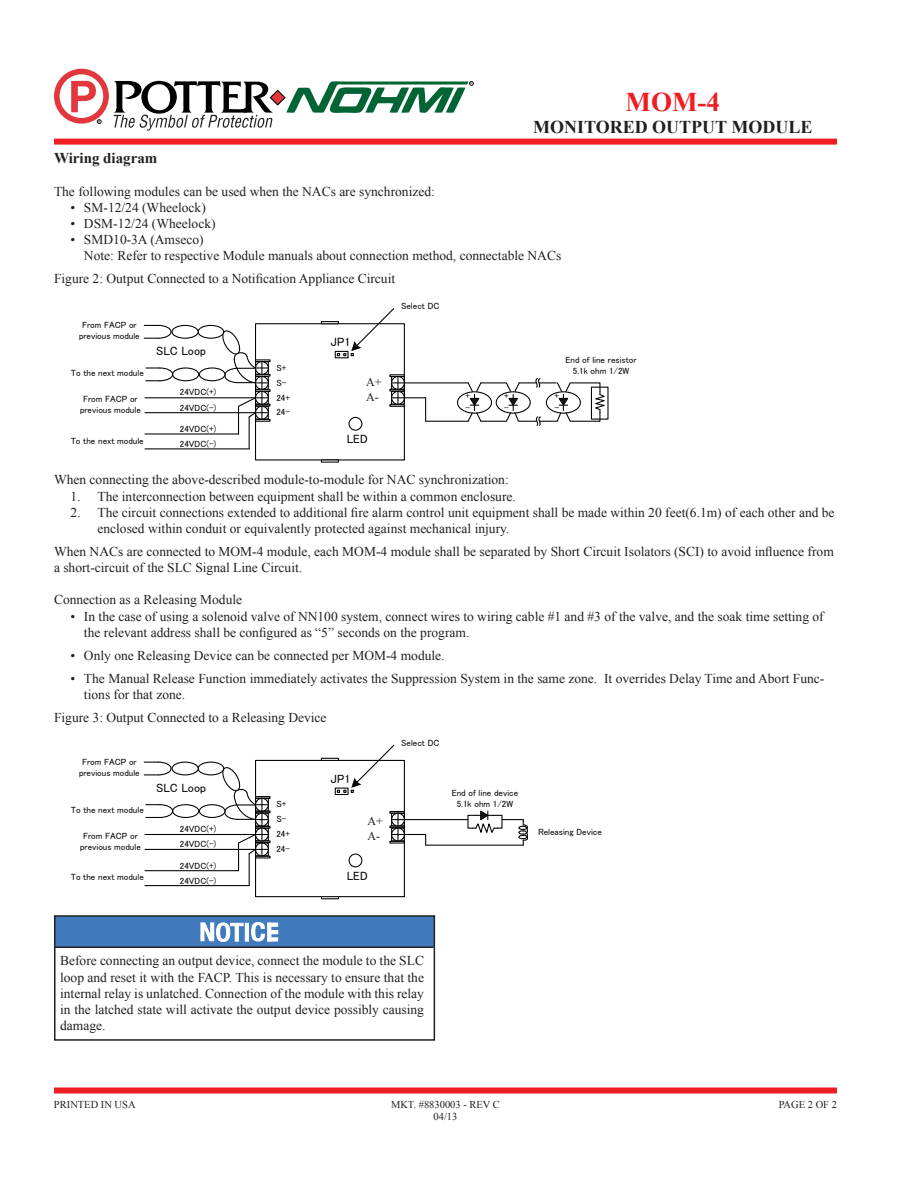
<style>
.page{position:relative;width:918px;height:1188px;background:#fff}
.page>*{position:absolute;margin:0;border:0;box-sizing:border-box;transform-origin:0 0}
.t1{font:700 27px "Times New Roman";color:#ee1d23}
.t2{font:700 18px "Times New Roman";color:#231f20}
.t3{font:700 15px "Times New Roman";color:#231f20}
.t4{font:13.5px/16.2px "Times New Roman";color:#231f20}
.t5{font:12px "MS P Gothic";color:#040503}
.t6{font:12px/14.4px "Times New Roman";color:#231f20}
.t7{font:10.5px/12.6px "Times New Roman";color:#231f20;text-align:center}
.t8{font:9px/14.9px "MS P Gothic";color:#040503}
</style>
<div class="page">
<div style="left:54px;top:1088px;width:783px;height:6px;background:#ee1d23"></div>
<div style="left:54px;top:139px;width:783px;height:6px;background:#ee1d23"></div>
<svg style="left:54px;top:69px;width:419px;height:62px"></svg>
<div style="left:55px;top:916px;width:379px;height:30px;background:#427abe"></div>
<svg style="left:251px;top:922px;width:14px;height:20px"></svg>
<div style="left:245px;top:923px;width:4px;height:19px;background:#fff;border:1px solid #fff"></div>
<svg style="left:200px;top:922px;width:44px;height:20px"></svg>
<svg style="left:271px;top:937px;width:7px;height:4px"></svg>
<svg style="left:267px;top:927px;width:4px;height:14px"></svg>
<svg style="left:267px;top:923px;width:11px;height:4px"></svg>
<div style="left:268px;top:930px;width:10px;height:4px;background:#fff;border:1px solid #fff"></div>
<div style="left:54px;top:915px;width:381px;height:126px;border:2px solid #231f20"></div>
<hr style="left:54px;top:946px;width:380px;height:2px;background:#231f20">
<div style="left:255px;top:323px;width:150px;height:138px;border:1px solid #040503"></div>
<div style="left:349px;top:417px;width:13px;height:14px;border:1px solid #040503;border-radius:50%"></div>
<div style="left:321px;top:459px;width:18px;height:4px;border:1px solid #040503"></div>
<svg style="left:457px;top:391px;width:35px;height:23px"></svg>
<svg style="left:321px;top:308px;width:74px;height:48px"></svg>
<div style="left:199px;top:367px;width:26px;height:14px;border:1px solid #040503;border-radius:50%"></div>
<div style="left:172px;top:367px;width:27px;height:14px;border:1px solid #040503;border-radius:50%"></div>
<svg style="left:146px;top:367px;width:28px;height:15px"></svg>
<div style="left:198px;top:325px;width:26px;height:14px;border:1px solid #040503;border-radius:50%"></div>
<div style="left:172px;top:325px;width:27px;height:14px;border:1px solid #040503;border-radius:50%"></div>
<svg style="left:144px;top:324px;width:28px;height:15px"></svg>
<hr style="left:145px;top:412px;width:111px;height:1px;background:#040503">
<hr style="left:145px;top:397px;width:111px;height:1px;background:#040503">
<hr style="left:145px;top:448px;width:104px;height:1px;background:#040503">
<hr style="left:145px;top:433px;width:94px;height:2px;background:#040503">
<hr style="left:249px;top:417px;width:1px;height:32px;background:#040503">
<svg style="left:221px;top:330px;width:50px;height:104px"></svg>
<hr style="left:404px;top:382px;width:64px;height:1px;background:#040503">
<svg style="left:467px;top:378px;width:142px;height:48px"></svg>
<hr style="left:426px;top:421px;width:42px;height:1px;background:#040503">
<svg style="left:390px;top:375px;width:36px;height:46px"></svg>
<div style="left:255px;top:760px;width:150px;height:137px;border:1px solid #040503"></div>
<div style="left:349px;top:854px;width:13px;height:13px;border:1px solid #040503;border-radius:50%"></div>
<div style="left:321px;top:896px;width:18px;height:3px;border:1px solid #040503"></div>
<div style="left:335px;top:788px;width:14px;height:7px;border:1px solid #040503"></div>
<svg style="left:321px;top:744px;width:74px;height:49px"></svg>
<div style="left:389px;top:811px;width:16px;height:3px;border:1px solid #040503"></div>
<div style="left:199px;top:804px;width:26px;height:14px;border:1px solid #040503;border-radius:50%"></div>
<div style="left:172px;top:804px;width:27px;height:14px;border:1px solid #040503;border-radius:50%"></div>
<svg style="left:146px;top:804px;width:28px;height:14px"></svg>
<div style="left:198px;top:762px;width:26px;height:13px;border:1px solid #040503;border-radius:50%"></div>
<div style="left:172px;top:762px;width:27px;height:13px;border:1px solid #040503;border-radius:50%"></div>
<svg style="left:144px;top:761px;width:28px;height:15px"></svg>
<hr style="left:145px;top:849px;width:111px;height:1px;background:#040503">
<hr style="left:145px;top:834px;width:111px;height:1px;background:#040503">
<hr style="left:145px;top:885px;width:104px;height:1px;background:#040503">
<hr style="left:145px;top:870px;width:94px;height:1px;background:#040503">
<hr style="left:249px;top:854px;width:1px;height:32px;background:#040503">
<svg style="left:221px;top:766px;width:50px;height:105px"></svg>
<hr style="left:426px;top:845px;width:97px;height:1px;background:#040503">
<svg style="left:390px;top:812px;width:36px;height:33px"></svg>
<hr style="left:404px;top:819px;width:64px;height:1px;background:#040503">
<svg style="left:467px;top:810px;width:62px;height:36px"></svg>
<h1 class="t1" style="left:626px;top:83px;width:96px">MOM-4</h1>
<h2 class="t2" style="left:533px;top:114px;width:281px">MONITORED OUTPUT MODULE</h2>
<p class="t3" style="left:54px;top:148px;width:105px">WIRING DIAGRAM</p>
<p class="t4" style="left:54px;top:183px;width:382px">The following modules can be used when the NACs are synchronized:</p>
<p class="t4" style="left:70px;top:199px;width:137px">• SM-12/24 (Wheelock)</p>
<p class="t4" style="left:70px;top:215px;width:147px">• DSM-12/24 (Wheelock)</p>
<p class="t4" style="left:84px;top:231px;width:479px;text-indent:-14px">• SMD10-3A (Amseco)<br>Note: Refer to respective Module manuals about connection method, connectable NACs</p>
<p class="t4" style="left:54px;top:270px;width:343px">Figure 2: Output Connected to a Notification Appliance Circuit</p>
<p class="t8" style="left:79px;top:320px;width:62px;line-height:10.8px;text-align:center">From FACP or previous module</p>
<p class="t8" style="left:71px;top:366px;width:75px">To the next module</p>
<p class="t8" style="left:80px;top:394px;width:62px;line-height:10.8px;text-align:center">From FACP or previous module</p>
<p class="t8" style="left:71px;top:433px;width:75px">To the next module</p>
<p class="t5" style="left:156px;top:345px;width:51px">SLC Loop</p>
<p class="t8" style="left:180px;top:384px;width:38px;line-height:15.3px">24VDC(+)<br>24VDC(-)</p>
<p class="t8" style="left:180px;top:422px;width:38px">24VDC(+)<br>24VDC(-)</p>
<p class="t5" style="left:331px;top:336px;width:21px">JP1</p>
<p class="t8" style="left:276px;top:360px;width:11px">S+<br>S-</p>
<p class="t6" style="left:366px;top:375px;width:17px">A+<br>A-</p>
<p class="t8" style="left:362px;top:375px;width:23px">OUT+</p>
<p class="t8" style="left:276px;top:390px;width:15px">24+<br>24-</p>
<p class="t8" style="left:362px;top:390px;width:23px">OUT-</p>
<p class="t5" style="left:347px;top:433px;width:23px">LED</p>
<p class="t8" style="left:401px;top:298px;width:40px">Select DC</p>
<p class="t8" style="left:565px;top:354px;width:73px;line-height:10.8px;text-align:center">End of line resistor<br>5.1k ohm 1/2W</p>
<p class="t8" style="left:465px;top:390px;width:6px;line-height:11.4px">+ -</p>
<p class="t8" style="left:504px;top:390px;width:6px;line-height:11.6px">+ -</p>
<p class="t8" style="left:554px;top:390px;width:6px;line-height:11.6px">+ -</p>
<p class="t4" style="left:54px;top:471px;width:456px">When connecting the above-described module-to-module for NAC synchronization:</p>
<p class="t4" style="left:70px;top:488px;width:447px">1. The interconnection between equipment shall be within a common enclosure.</p>
<p class="t4" style="left:97px;top:504px;width:739px;text-indent:-27px">2. The circuit connections extended to additional fire alarm control unit equipment shall be made within 20 feet(6.1m) of each other and be enclosed within conduit or equivalently protected against mechanical injury.</p>
<p class="t4" style="left:54px;top:543px;width:781px">When NACs are connected to MOM-4 module, each MOM-4 module shall be separated by Short Circuit Isolators (SCI) to avoid influence from a short-circuit of the SLC Signal Line Circuit.</p>
<p class="t4" style="left:54px;top:592px;width:190px">Connection as a Releasing Module</p>
<p class="t4" style="left:84px;top:608px;width:741px;text-indent:-14px">• In the case of using a solenoid valve of NN100 system, connect wires to wiring cable #1 and #3 of the valve, and the soak time setting of the relevant address shall be configured as “5” seconds on the program.</p>
<p class="t4" style="left:70px;top:647px;width:376px">• Only one Releasing Device can be connected per MOM-4 module.</p>
<p class="t4" style="left:84px;top:670px;width:742px;text-indent:-14px">• The Manual Release Function immediately activates the Suppression System in the same zone. It overrides Delay Time and Abort Func&shy;tions for that zone.</p>
<p class="t4" style="left:54px;top:709px;width:274px">Figure 3: Output Connected to a Releasing Device</p>
<p class="t8" style="left:79px;top:756px;width:62px;line-height:10.8px;text-align:center">From FACP or previous module</p>
<p class="t8" style="left:71px;top:802px;width:75px">To the next module</p>
<p class="t8" style="left:80px;top:830px;width:62px;line-height:10.8px;text-align:center">From FACP or previous module</p>
<p class="t8" style="left:71px;top:870px;width:75px">To the next module</p>
<p class="t5" style="left:156px;top:781px;width:51px">SLC Loop</p>
<p class="t8" style="left:180px;top:821px;width:38px;line-height:15.3px">24VDC(+)<br>24VDC(-)</p>
<p class="t8" style="left:180px;top:858px;width:38px">24VDC(+)<br>24VDC(-)</p>
<p class="t5" style="left:331px;top:772px;width:21px">JP1</p>
<p class="t8" style="left:276px;top:797px;width:11px">S+<br>S-</p>
<p class="t8" style="left:362px;top:812px;width:23px">OUT+</p>
<p class="t6" style="left:368px;top:814px;width:17px">A+<br>A-</p>
<p class="t8" style="left:276px;top:827px;width:15px">24+<br>24-</p>
<p class="t8" style="left:362px;top:827px;width:23px">OUT-</p>
<p class="t5" style="left:347px;top:869px;width:23px">LED</p>
<p class="t8" style="left:401px;top:735px;width:40px">Select DC</p>
<p class="t8" style="left:452px;top:787px;width:68px;line-height:10.8px;text-align:center">End of line device<br>5.1k ohm 1/2W</p>
<p class="t8" style="left:538px;top:824px;width:65px">Releasing Device</p>
<p class="t4" style="left:60px;top:953px;width:365px;text-align:justify">Before connecting an output device, connect the module to the SLC loop and reset it with the FACP. This is necessary to ensure that the internal relay is unlatched. Connection of the module with this relay in the latched state will activate the output device possibly causing damage.</p>
<p class="t7" style="left:54px;top:1098px;width:83px">PRINTED IN USA</p>
<p class="t7" style="left:779px;top:1098px;width:60px">PAGE 2 OF 2</p>
<p class="t7" style="left:391px;top:1098px;width:110px">MKT. #8830003 - REV C<br>04/13</p>
</div>
